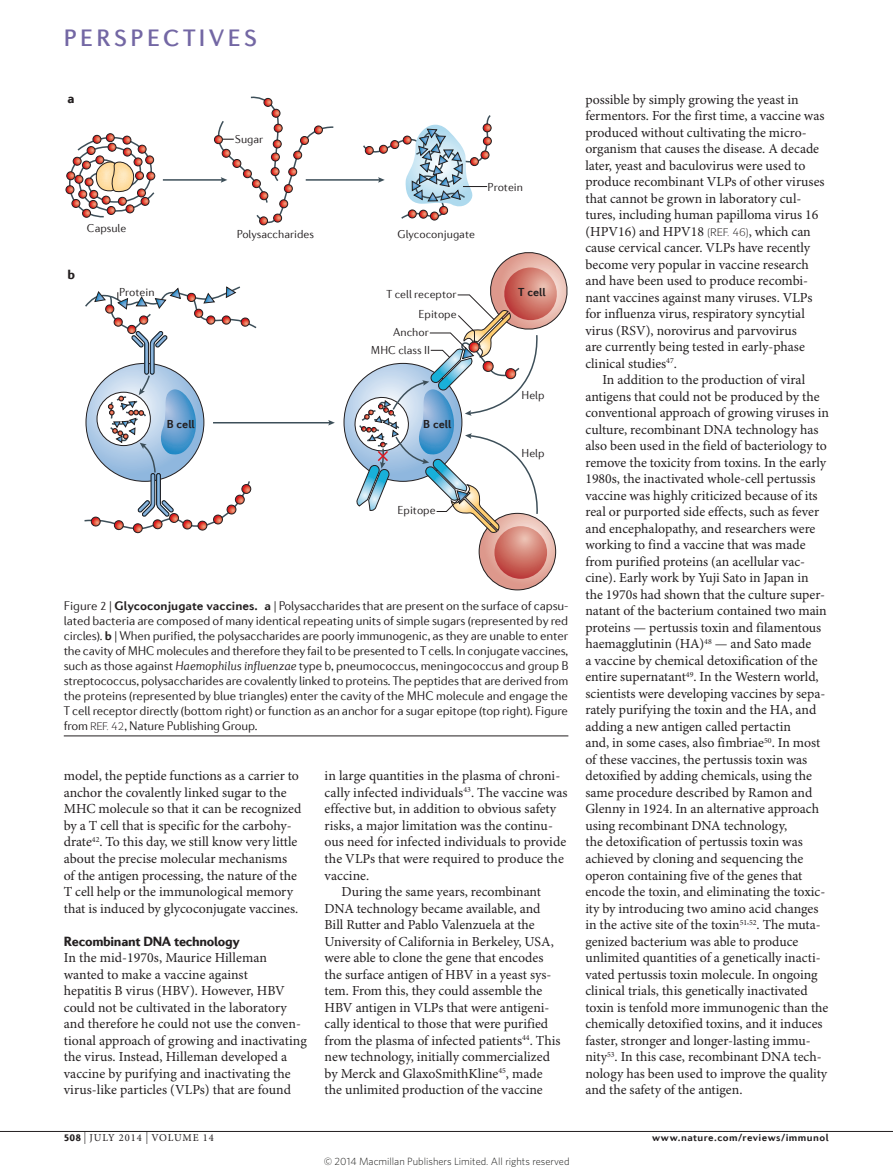
<style>
.page{position:relative;width:893px;height:1174px;background:#fff}
.page>*{position:absolute;margin:0;border:0;box-sizing:border-box;transform-origin:0 0}
.t1{font:500 24px "Diverda Sans Com";letter-spacing:.14em;color:#7367a4}
.bodyindent{font:13.8px/16.5px "Minion Pro";letter-spacing:-.005em;color:#231f20}
.bodyfirst{font:13.8px/16.5px "Minion Pro";color:#231f20}
.crosshead{font:900 13.5px "Diverda Sans Com";letter-spacing:-.02em;color:#231f20}
.figurecaption{font:300 12.75px/15px "Diverda Sans Com";letter-spacing:-.005em;color:#231f20;text-align:justify}
.t2{font:300 11.7px "Diverda Sans Com";color:#231f20}
.t3{font:700 11.7px "Diverda Sans Com";color:#231f20}
.t4{font:300 10.5px "Whitney";color:#1d1d1b}
.t5{font:700 10.5px "Diverda Sans Com";letter-spacing:.045em;color:#231f20}
.t6{font:10.5px "Minion Pro";letter-spacing:.085em;color:#231f20}
.s1{font-weight:700}
.s2{font-family:"Diverda Sans Com Light 2";font-weight:400}
.s3{font-family:"Diverda Sans Com Light Italic 2";font-weight:400}
.s4{font-family:"Diverda Sans Com";font-weight:900}
.s5{font-size:12px}
</style>
<div class="page">
<hr style="left:0;top:1131px;width:893px;height:1px;background:#231f20">
<svg style="left:65px;top:133px;width:91px;height:85px"></svg>
<svg style="left:479px;top:513px;width:77px;height:77px;background:#d39b90"></svg>
<svg style="left:494px;top:526px;width:53px;height:53px;background:#cf756a"></svg>
<hr style="left:163px;top:179px;width:60px;height:2px;background:#3d4f59">
<svg style="left:214px;top:96px;width:120px;height:130px"></svg>
<hr style="left:306px;top:179px;width:74px;height:2px;background:#3d4f59">
<hr style="left:213px;top:422px;width:117px;height:1px;background:#3d4f59">
<svg style="left:328px;top:420px;width:7px;height:5px"></svg>
<svg style="left:344px;top:363px;width:118px;height:118px"></svg>
<svg style="left:84px;top:286px;width:174px;height:247px"></svg>
<svg style="left:354px;top:252px;width:214px;height:281px"></svg>
<svg style="left:362px;top:115px;width:130px;height:105px"></svg>
<hr style="left:64px;top:735px;width:504px;height:1px;background:#231f20">
<h1 class="t1" style="left:64px;top:24px;width:195px">PERSPECTIVES</h1>
<p class="crosshead" style="left:67px;top:90px;width:9px">a</p>
<p class="t2" style="left:87px;top:221px;width:41px">Capsule</p>
<p class="crosshead" style="left:67px;top:267px;width:9px">b</p>
<p class="t2" style="left:119px;top:285px;width:37px">Protein</p>
<p class="t2" style="left:235px;top:132px;width:30px">Sugar</p>
<p class="t2" style="left:237px;top:227px;width:79px">Polysaccharides</p>
<p class="t3" style="left:167px;top:416px;width:30px">B cell</p>
<p class="t2" style="left:488px;top:180px;width:37px">Protein</p>
<p class="t2" style="left:398px;top:227px;width:79px">Glycoconjugate</p>
<p class="t2" style="left:386px;top:287px;width:71px">T cell receptor</p>
<p class="t2" style="left:418px;top:307px;width:40px">Epitope</p>
<p class="t2" style="left:393px;top:325px;width:37px">Anchor</p>
<p class="t2" style="left:371px;top:344px;width:61px">MHC class II</p>
<p class="t3" style="left:423px;top:416px;width:30px">B cell</p>
<p class="t2" style="left:397px;top:504px;width:40px">Epitope</p>
<p class="t3" style="left:518px;top:285px;width:29px">T cell</p>
<p class="t2" style="left:522px;top:388px;width:25px">Help</p>
<p class="t2" style="left:522px;top:446px;width:25px">Help</p>
<p class="figurecaption" style="left:64px;top:598px;width:506px">Figure 2 | <span class="s1">Glycoconjugate vaccines. a</span> | Polysaccharides that are present on the surface of capsu&shy;lated bacteria are composed of many identical repeating units of simple sugars (represented by red circles). <span class="s1">b</span> | When purified, the polysaccharides are poorly immunogenic, as they are unable to enter <span class="s2">the cavity of MHC molecules and therefore they fail to be presented to T cells. In conjugate vaccines, </span>such as those against <span class="s3">Haemophilus influenzae</span> type b, pneumococcus, meningococcus and group B streptococcus, polysaccharides are covalently linked to proteins. The peptides that are derived from the proteins (represented by blue triangles) enter the cavity of the MHC molecule and engage the <span class="s2">T cell receptor directly (bottom right) or function as an anchor for a sugar epitope (top right). Figure </span>from</p>
<p class="figurecaption" style="left:111px;top:718px;width:148px">✔ , Nature Publishing Group.</p>
<p class="bodyindent" style="left:64px;top:768px;width:239px">model, the peptide functions as a carrier to anchor the covalently linked sugar to the MHC molecule so that it can be recognized by a T cell that is specific for the carbohy&shy;drate<sup>42</sup>. To this day, we still know very little about the precise molecular mechanisms of the antigen processing, the nature of the T cell help or the immunological memory that is induced by glycoconjugate vaccines.</p>
<p class="crosshead" style="left:64px;top:932px;width:178px">Recombinant DNA technology</p>
<p class="bodyfirst" style="left:64px;top:950px;width:245px">In the mid‑1970s, Maurice Hilleman wanted to make a vaccine against<br>hepatitis B virus (HBV). However, HBV could not be cultivated in the laboratory and therefore he could not use the conven&shy;tional approach of growing and inactivating the virus. Instead, Hilleman developed a vaccine by purifying and inactivating the virus-like particles (VLPs) that are found</p>
<p class="bodyfirst" style="left:325px;top:768px;width:244px">in large quantities in the plasma of chroni&shy;cally infected individuals<sup>43</sup>. The vaccine was effective but, in addition to obvious safety risks, a major limitation was the continu&shy;ous need for infected individuals to provide the VLPs that were required to produce the vaccine.</p>
<p class="bodyindent" style="left:325px;top:884px;width:237px;text-indent:17px">During the same years, recombinant DNA technology became available, and Bill Rutter and Pablo Valenzuela at the University of California in Berkeley, USA, were able to clone the gene that encodes the surface antigen of HBV in a yeast sys&shy;tem. From this, they could assemble the HBV antigen in VLPs that were antigeni&shy;cally identical to those that were purified from the plasma of infected patients<sup>44</sup>. This new technology, initially commercialized by Merck and GlaxoSmithKline<sup>45</sup>, made the unlimited production of the vaccine</p>
<p class="bodyindent" style="left:585px;top:92px;width:241px">possible by simply growing the yeast in fermentors. For the first time, a vaccine was produced without cultivating the micro&shy;organism that causes the disease. A decade later, yeast and baculovirus were used to produce recombinant VLPs of other viruses that cannot be grown in laboratory cul&shy;tures, including human papilloma virus 16 (HPV16) and HPV18</p>
<p class="bodyindent" style="left:585px;top:224px;width:228px;text-indent:147px">✔ , which can cause cervical cancer. VLPs have recently become very popular in vaccine research and have been used to produce recombi&shy;nant vaccines against many viruses. VLPs for influenza virus, respiratory syncytial virus (RSV), norovirus and parvovirus are currently being tested in early-phase clinical studies<sup>47</sup>.</p>
<p class="bodyindent" style="left:585px;top:372px;width:245px;text-indent:17px">In addition to the production of viral antigens that could not be produced by the conventional approach of growing viruses in culture, recombinant DNA technology has also been used in the field of bacteriology to remove the toxicity from toxins. In the early 1980s, the inactivated whole-cell pertussis vaccine was highly criticized because of its real or purported side effects, such as fever and encephalopathy, and researchers were working to find a vaccine that was made from purified proteins (an acellular vac&shy;cine). Early work by Yuji Sato in Japan in the 1970s had shown that the culture super&shy;natant of the bacterium contained two main proteins — pertussis toxin and filamentous haemagglutinin (HA)<sup>48</sup> — and Sato made<br>a vaccine by chemical detoxification of the entire supernatant<sup>49</sup>. In the Western world, scientists were developing vaccines by sepa&shy;rately purifying the toxin and the HA, and adding a new antigen called pertactin<br>and, in some cases, also fimbriae<sup>50</sup>. In most of these vaccines, the pertussis toxin was detoxified by adding chemicals, using the same procedure described by Ramon and Glenny in 1924. In an alternative approach using recombinant DNA technology,<br>the detoxification of pertussis toxin was achieved by cloning and sequencing the operon containing five of the genes that encode the toxin, and eliminating the toxic&shy;ity by introducing two amino acid changes in the active site of the toxin<sup>51</sup><sup>,</sup><sup>52</sup>. The muta&shy;genized bacterium was able to produce unlimited quantities of a genetically inacti&shy;vated pertussis toxin molecule. In ongoing clinical trials, this genetically inactivated toxin is tenfold more immunogenic than the chemically detoxified toxins, and it induces faster, stronger and longer-lasting immu&shy;nity<sup>53</sup>. In this case, recombinant DNA tech&shy;nology has been used to improve the quality and the safety of the antigen.</p>
<p class="t6" style="left:64px;top:1131px;width:151px"><span class="s4">508</span> <span class="s5">|</span> JULY 2014 <span class="s5">|</span> VOLUME 14</p>
<p class="t5" style="left:652px;top:1130px;width:178px">www.nature.com/reviews/immunol</p>
<p class="t4" style="left:324px;top:1154px;width:247px">© 2014 Macmillan Publishers Limited. All rights reserved</p>
</div>
